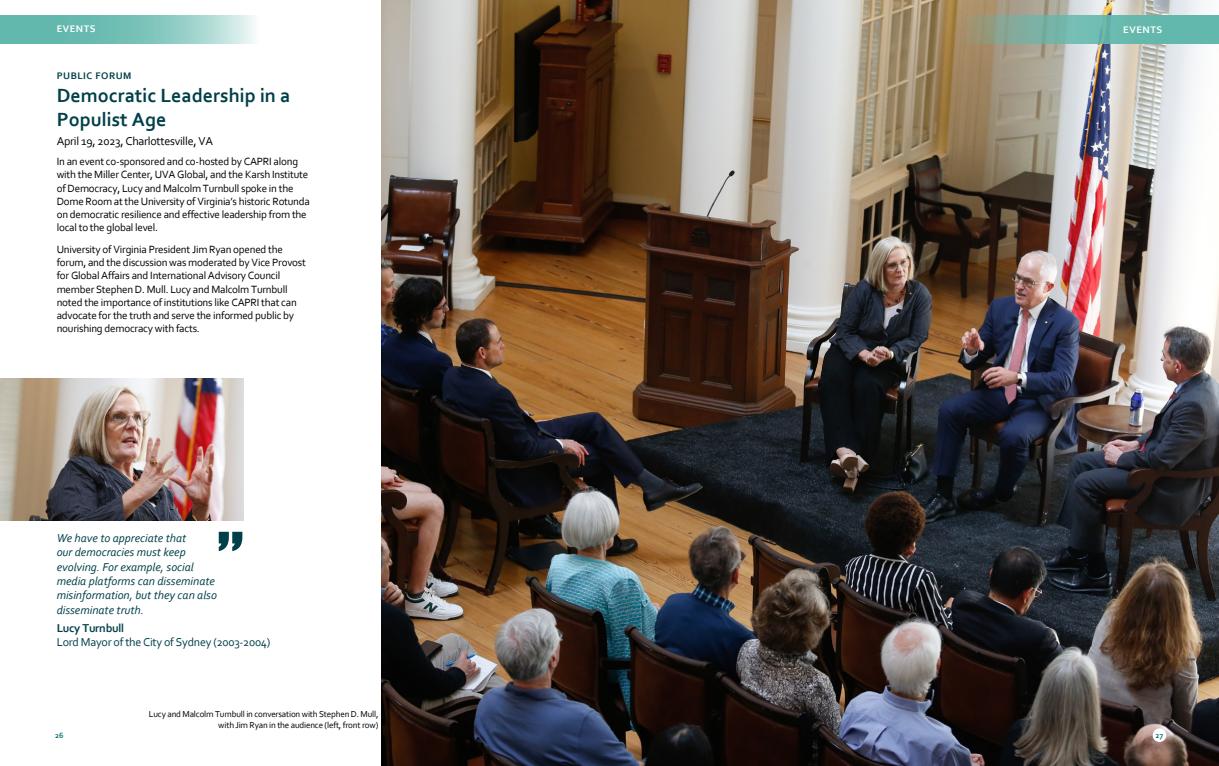
<style>
.page{position:relative;width:1219px;height:766px;background:#fff}
.page>*{position:absolute;margin:0;border:0;box-sizing:border-box;transform-origin:0 0}
.t1{font:700 20px/24px "Corbel";color:#004049}
.t2{font:italic 12px/14.4px "Corbel";color:#004049}
.t3{font:12px "Corbel";letter-spacing:-.02em;color:#004049}
.t4{font:12px "Corbel";letter-spacing:-.02em;color:#000}
.t5{font:700 12px "Corbel";letter-spacing:-.02em;color:#004049}
.t6{font:11px/13.2px "Corbel";letter-spacing:-.02em;color:#000}
.t7{font:700 10px "Corbel";letter-spacing:.05em;color:#fff}
.t8{font:700 10px "Corbel";letter-spacing:.05em;color:#004049}
.t9{font:9px/10.8px "Corbel";letter-spacing:-.02em;color:#000;text-align:right}
.t10{font:700 8px "Corbel";color:#006f6c}
</style>
<div class="page">
<img style="left:381px;top:0;width:838px;height:765px">
<img style="left:0;top:378px;width:244px;height:142px">
<svg style="left:0;top:16px;width:255px;height:28px;background:#85c7bf"></svg>
<svg style="left:960px;top:16px;width:259px;height:28px;background:#74b0a2"></svg>
<svg style="left:219px;top:531px;width:23px;height:20px"></svg>
<div style="left:1153px;top:728px;width:13px;height:13px;background:#fff;border-radius:50%"></div>
<p class="t7" style="left:57px;top:23px;width:40px">EVENTS</p>
<p class="t7" style="left:1123px;top:24px;width:40px">EVENTS</p>
<p class="t8" style="left:57px;top:70px;width:76px">PUBLIC FORUM</p>
<h1 class="t1" style="left:57px;top:83px;width:235px">Democratic Leadership in a<br>Populist Age</h1>
<p class="t4" style="left:57px;top:134px;width:158px">April 19, 2023, Charlottesville, VA</p>
<p class="t6" style="left:57px;top:155px;width:255px">In an event co-sponsored and co-hosted by CAPRI along with the Miller Center, UVA Global, and the Karsh Institute of Democracy, Lucy and Malcolm Turnbull spoke in the Dome Room at the University of Virginia’s historic Rotunda on democratic resilience and effective leadership from the local to the global level.</p>
<p class="t6" style="left:57px;top:242px;width:251px">University of Virginia President Jim Ryan opened the forum, and the discussion was moderated by Vice Provost for Global Affairs and International Advisory Council member Stephen D. Mull. Lucy and Malcolm Turnbull noted the importance of institutions like CAPRI that can advocate for the truth and serve the informed public by nourishing democracy with facts.</p>
<p class="t2" style="left:57px;top:530px;width:162px">We have to appreciate that<br>our democracies must keep evolving. For example, social media platforms can disseminate misinformation, but they can also disseminate truth.</p>
<p class="t5" style="left:57px;top:620px;width:69px">Lucy Turnbull</p>
<p class="t3" style="left:57px;top:634px;width:215px">Lord Mayor of the City of Sydney (2003-2004)</p>
<p class="t9" style="left:149px;top:708px;width:231px">Lucy and Malcolm Turnbull in conversation with Stephen D. Mull, with Jim Ryan in the audience (left, front row)</p>
<p class="t10" style="left:55px;top:730px;width:10px">26</p>
<p class="t10" style="left:1155px;top:730px;width:9px">27</p>
</div>
